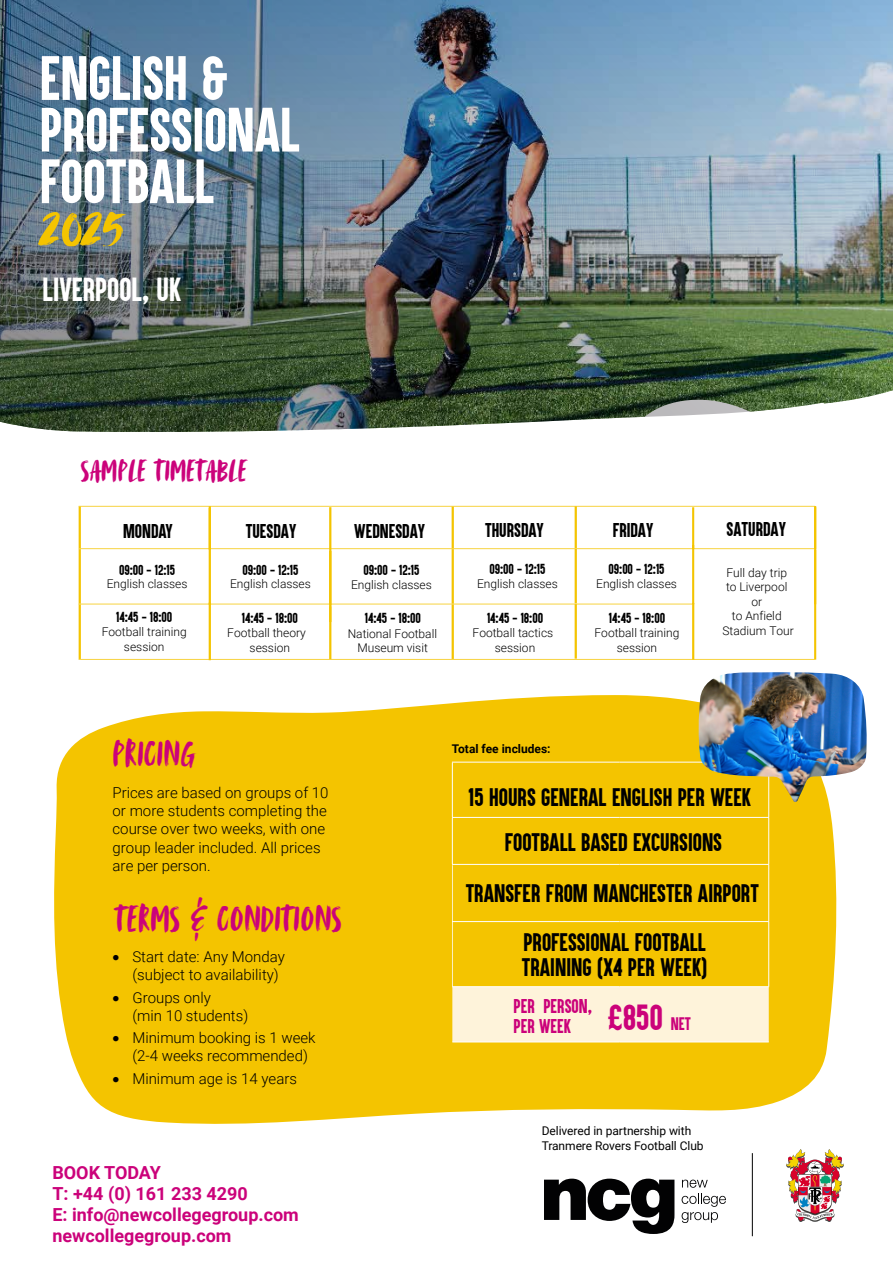
<style>
.page{position:relative;width:893px;height:1263px;background:#fff}
.page>*{position:absolute;margin:0;border:0;box-sizing:border-box;transform-origin:0 0}
.t1{font:63px "Avallon All Caps";color:#f4c400}
.t2{font:51.6px/51.6px "Aku&Kamu";color:#fff}
.t3{font:36px "Avallon All Caps";color:#cb027a}
.t4{font:30px "Avallon All Caps";color:#cb027a}
.t5{font:30px "Aku&Kamu";color:#cb027a}
.t6{font:27.6px "Aku&Kamu";color:#fff}
.t7{font:21px/25.5px "Aku&Kamu";color:#000}
.t8{font:700 18px/21px "Roboto";color:#cb027a}
.t9{font:16.5px "Aku&Kamu";color:#000}
.t10{font:16.5px/19.8px "Aku&Kamu";color:#cb017a}
.t11{font:300 15px/18.5px "Roboto";color:#000}
.t12{font:300 12px/14.4px "Roboto";color:#000;text-align:center}
.t13{font:12px "Aku&Kamu";color:#000}
.t14{font:12px/15px "Roboto";letter-spacing:-.005em;color:#000}
.t15{font:700 12px "Roboto";color:#000}
.s1{font-size:15px}
</style>
<div class="page">
<svg style="left:54px;top:695px;width:783px;height:429px;background:#f4c813"></svg>
<svg style="left:544px;top:1178px;width:130px;height:56px"></svg>
<svg style="left:682px;top:1179px;width:44px;height:44px"></svg>
<hr style="left:752px;top:1153px;width:1px;height:83px;background:#000">
<svg style="left:629px;top:505px;width:182px;height:59px"></svg>
<svg style="left:345px;top:505px;width:284px;height:154px"></svg>
<img style="left:0;top:0;width:893px;height:432px">
<img style="left:786px;top:1149px;width:58px;height:73px">
<div style="left:452px;top:987px;width:317px;height:54px;background:#fef3da"></div>
<hr style="left:452px;top:1041px;width:168px;height:1px;background:#fff">
<hr style="left:620px;top:1041px;width:149px;height:1px;background:#fff">
<hr style="left:452px;top:762px;width:168px;height:1px;background:#fff">
<hr style="left:620px;top:762px;width:149px;height:1px;background:#fff">
<hr style="left:452px;top:817px;width:168px;height:1px;background:#fff">
<hr style="left:620px;top:817px;width:149px;height:1px;background:#fff">
<hr style="left:452px;top:864px;width:168px;height:1px;background:#fff">
<hr style="left:620px;top:864px;width:149px;height:1px;background:#fff">
<hr style="left:452px;top:921px;width:168px;height:1px;background:#fff">
<hr style="left:620px;top:921px;width:149px;height:1px;background:#fff">
<hr style="left:452px;top:986px;width:168px;height:1px;background:#fff">
<hr style="left:620px;top:986px;width:149px;height:1px;background:#fff">
<hr style="left:452px;top:818px;width:1px;height:46px;background:#fff">
<hr style="left:768px;top:818px;width:1px;height:46px;background:#fff">
<hr style="left:452px;top:865px;width:1px;height:121px;background:#fff">
<hr style="left:768px;top:865px;width:1px;height:56px;background:#fff">
<hr style="left:768px;top:922px;width:1px;height:64px;background:#fff">
<hr style="left:452px;top:762px;width:1px;height:55px;background:#fff">
<hr style="left:768px;top:762px;width:1px;height:55px;background:#fff">
<hr style="left:79px;top:507px;width:1px;height:41px;background:#f4c400">
<hr style="left:79px;top:506px;width:736px;height:1px;background:#f4c400">
<hr style="left:79px;top:548px;width:736px;height:1px;background:#f4c400">
<hr style="left:79px;top:549px;width:1px;height:55px;background:#f4c400">
<hr style="left:79px;top:604px;width:1px;height:55px;background:#f4c400">
<hr style="left:78px;top:603px;width:614px;height:2px;background:#f4c400">
<hr style="left:79px;top:659px;width:735px;height:1px;background:#f4c400">
<hr style="left:209px;top:506px;width:2px;height:99px;background:#f4c400">
<hr style="left:209px;top:602px;width:1px;height:58px;background:#f4c400">
<hr style="left:329px;top:507px;width:2px;height:115px;background:#f4c400">
<hr style="left:330px;top:606px;width:1px;height:53px;background:#f4c400">
<hr style="left:814px;top:506px;width:2px;height:154px;background:#f4c400">
<hr style="left:452px;top:507px;width:1px;height:41px;background:#f4c400">
<hr style="left:452px;top:549px;width:1px;height:55px;background:#f4c400">
<hr style="left:452px;top:604px;width:1px;height:55px;background:#f4c400">
<hr style="left:692px;top:507px;width:2px;height:42px;background:#f4c400">
<hr style="left:692px;top:545px;width:2px;height:59px;background:#f4c400">
<hr style="left:693px;top:603px;width:1px;height:57px;background:#f4c400">
<img style="left:698px;top:672px;width:169px;height:130px">
<hr style="left:575px;top:506px;width:1px;height:42px;background:#f4c400">
<hr style="left:575px;top:549px;width:1px;height:54px;background:#f4c400">
<hr style="left:575px;top:604px;width:1px;height:55px;background:#f4c400">
<h2 class="t2" style="left:40px;top:53px;width:262px">ENGLISH &amp;<br>PROFESSIONAL<br>FOOTBALL</h2>
<h1 class="t1" style="left:41px;top:190px;width:85px">2025</h1>
<h3 class="t6" style="left:43px;top:271px;width:140px">LIVERPOOL, UK</h3>
<h3 class="t4" style="left:81px;top:451px;width:167px">SAMPLE TIMETABLE</h3>
<p class="t9" style="left:123px;top:520px;width:51px">MONDAY</p>
<p class="t13" style="left:119px;top:562px;width:58px">09:00 - 12:15</p>
<p class="t12" style="left:107px;top:576px;width:82px">English classes</p>
<p class="t13" style="left:116px;top:609px;width:58px">14:45 - 18:00</p>
<p class="t12" style="left:102px;top:623px;width:86px;line-height:15px">Football training session</p>
<p class="t9" style="left:246px;top:520px;width:52px">TUESDAY</p>
<p class="t13" style="left:242px;top:562px;width:58px">09:00 - 12:15</p>
<p class="t12" style="left:230px;top:576px;width:82px">English classes</p>
<p class="t13" style="left:242px;top:610px;width:58px">14:45 - 18:00</p>
<p class="t12" style="left:227px;top:625px;width:80px;line-height:15px">Football theory session</p>
<p class="t9" style="left:354px;top:520px;width:72px">WEDNESDAY</p>
<p class="t13" style="left:363px;top:562px;width:58px">09:00 - 12:15</p>
<p class="t12" style="left:351px;top:577px;width:82px">English classes</p>
<p class="t13" style="left:365px;top:610px;width:58px">14:45 - 18:00</p>
<p class="t12" style="left:348px;top:626px;width:91px">National Football<br>Museum visit</p>
<p class="t9" style="left:485px;top:519px;width:60px">THURSDAY</p>
<p class="t13" style="left:489px;top:561px;width:58px">09:00 - 12:15</p>
<p class="t12" style="left:477px;top:576px;width:82px">English classes</p>
<p class="t13" style="left:487px;top:610px;width:58px">14:45 - 18:00</p>
<p class="t12" style="left:473px;top:625px;width:82px;line-height:15px">Football tactics session</p>
<p class="t9" style="left:726px;top:519px;width:61px">SATURDAY</p>
<p class="t9" style="left:613px;top:519px;width:42px">FRIDAY</p>
<p class="t13" style="left:609px;top:561px;width:58px">09:00 - 12:15</p>
<p class="t12" style="left:722px;top:565px;width:73px">Full day trip to Liverpool or<br>to Anfield<br>Stadium Tour</p>
<p class="t12" style="left:596px;top:576px;width:82px">English classes</p>
<p class="t13" style="left:609px;top:610px;width:58px">14:45 - 18:00</p>
<p class="t12" style="left:594px;top:625px;width:86px;line-height:15px">Football training session</p>
<h3 class="t3" style="left:112px;top:731px;width:86px">PRICING</h3>
<p class="t11" style="left:113px;top:782px;width:218px">Prices are based on groups of 10 or more students completing the course over two weeks, with one group leader included. All prices are per person.</p>
<h3 class="t3" style="left:115px;top:896px;width:229px">TERMS &amp; CONDITIONS</h3>
<p class="t11" style="left:132px;top:947px;width:154px;line-height:18px;text-indent:-20px">• Start date: Any Monday (subject to availability)</p>
<p class="t11" style="left:132px;top:988px;width:117px;line-height:18px;text-indent:-20px">• Groups only<br>(min 10 students)</p>
<p class="t11" style="left:132px;top:1028px;width:185px;line-height:18px;text-indent:-20px">• Minimum booking is 1 week (2-4 weeks recommended)</p>
<p class="t11" style="left:112px;top:1068px;width:186px">• Minimum age is 14 years</p>
<p class="t8" style="left:52px;top:1161px;width:248px">BOOK TODAY<br>T: +44 (0) 161 233 4290<br>E: info@newcollegegroup.com newcollegegroup.com</p>
<p class="t15" style="left:452px;top:740px;width:100px">Total fee includes:</p>
<h3 class="t7" style="left:469px;top:784px;width:284px">15 HOURS GENERAL ENGLISH PER WEEK</h3>
<h3 class="t7" style="left:505px;top:829px;width:219px">FOOTBALL BASED EXCURSIONS</h3>
<h3 class="t7" style="left:466px;top:880px;width:295px">TRANSFER FROM MANCHESTER AIRPORT</h3>
<h3 class="t7" style="left:522px;top:929px;width:187px">PROFESSIONAL FOOTBALL<br>TRAINING (X4 PER WEEK)</h3>
<h3 class="t5" style="left:608px;top:998px;width:85px">£850 <span class="s1">NET</span></h3>
<p class="t10" style="left:513px;top:997px;width:80px">PER PERSON,<br>PER WEEK</p>
<p class="t14" style="left:542px;top:1123px;width:163px">Delivered in partnership with<br>Tranmere Rovers Football Club</p>
</div>
